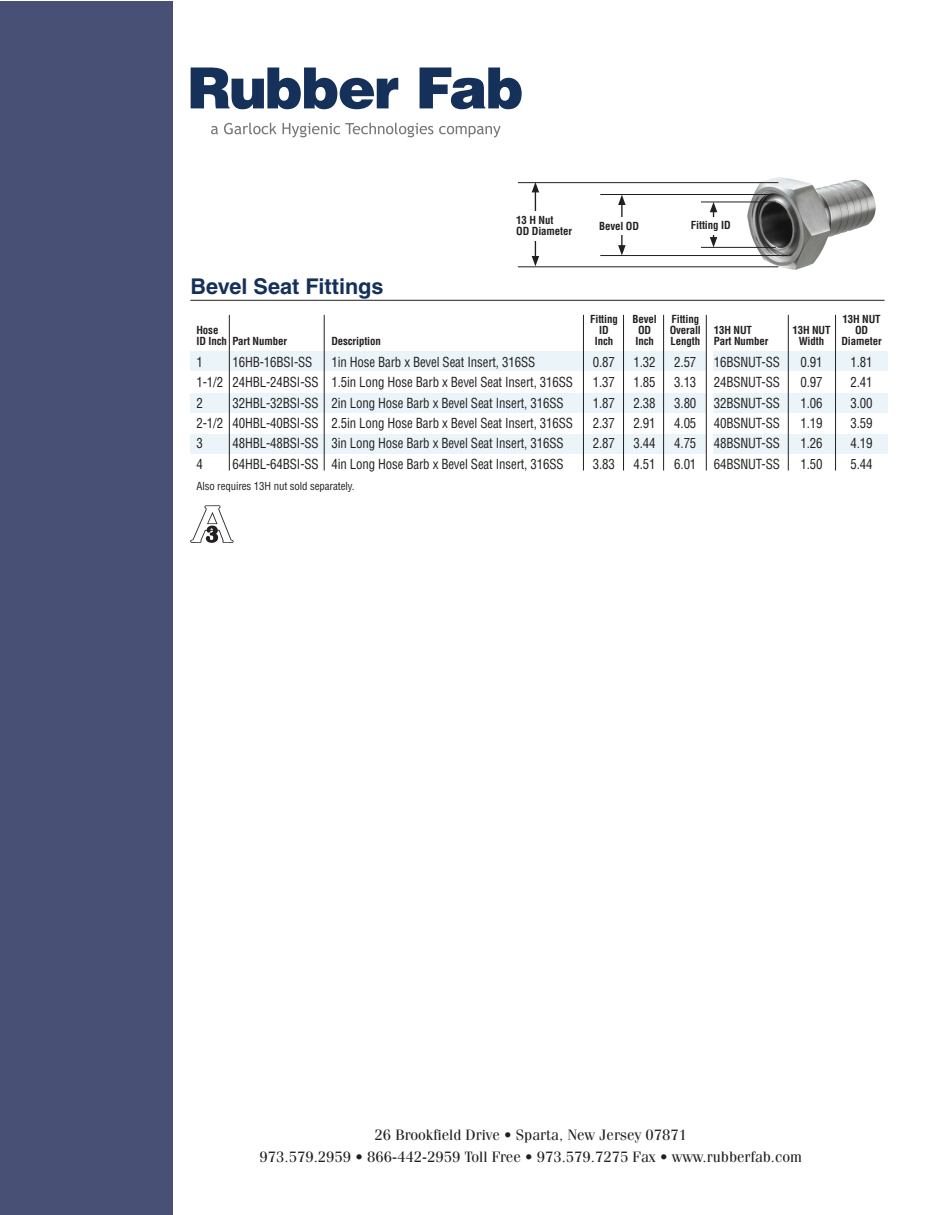
<style>
.page{position:relative;width:945px;height:1215px;background:#fff}
.page>*{position:absolute;margin:0;border:0;box-sizing:border-box;transform-origin:0 0}
._2_hose_name{font:700 21.75px "Helvetica LT Std";letter-spacing:-.005em;color:#153059}
.t1{font:15px "Fenice Std";color:#231f20}
.part_list{font:condensed 13.5px "Helvetica LT Std";letter-spacing:-.01em;color:#231f20;scale:.95 1}
.part_list-2{font:700 condensed 10.8px "Helvetica LT Std";letter-spacing:-.01em;color:#231f20}
.part_list-3{font:condensed 10.8px "Helvetica LT Std";letter-spacing:-.01em;color:#231f20}
</style>
<div class="page">
<div style="left:1px;top:1px;width:172px;height:1214px;background:#485175"></div>
<svg style="left:191px;top:68px;width:207px;height:41px"></svg>
<svg style="left:420px;top:68px;width:102px;height:41px"></svg>
<svg style="left:211px;top:126px;width:7px;height:8px"></svg>
<svg style="left:224px;top:123px;width:53px;height:11px"></svg>
<svg style="left:283px;top:123px;width:150px;height:14px"></svg>
<svg style="left:439px;top:126px;width:62px;height:11px"></svg>
<div style="left:190px;top:351px;width:698px;height:20px;background:#ebf5f9"></div>
<div style="left:190px;top:393px;width:698px;height:20px;background:#ebf5f9"></div>
<div style="left:190px;top:434px;width:698px;height:20px;background:#ebf5f9"></div>
<hr style="left:229px;top:315px;width:1px;height:155px;background:#231f20">
<hr style="left:324px;top:315px;width:1px;height:155px;background:#231f20">
<hr style="left:583px;top:315px;width:1px;height:155px;background:#231f20">
<hr style="left:623px;top:315px;width:1px;height:155px;background:#231f20">
<hr style="left:663px;top:315px;width:1px;height:155px;background:#231f20">
<hr style="left:788px;top:315px;width:1px;height:155px;background:#231f20">
<hr style="left:835px;top:315px;width:1px;height:155px;background:#231f20">
<div style="left:706px;top:311px;width:7px;height:175px;background:#fff"></div>
<hr style="left:706px;top:315px;width:1px;height:155px;background:#231f20">
<img style="left:190px;top:505px;width:44px;height:38px">
<img style="left:717px;top:177px;width:159px;height:93px">
<hr style="left:600px;top:194px;width:174px;height:1px;background:#231f20">
<hr style="left:518px;top:182px;width:260px;height:1px;background:#231f20">
<hr style="left:518px;top:266px;width:260px;height:1px;background:#231f20">
<hr style="left:701px;top:202px;width:75px;height:1px;background:#231f20">
<hr style="left:701px;top:247px;width:75px;height:1px;background:#231f20">
<hr style="left:600px;top:255px;width:188px;height:1px;background:#231f20">
<hr style="left:535px;top:190px;width:1px;height:68px;background:#231f20">
<svg style="left:532px;top:182px;width:7px;height:10px"></svg>
<svg style="left:532px;top:256px;width:7px;height:10px"></svg>
<hr style="left:621px;top:203px;width:2px;height:44px;background:#231f20">
<svg style="left:618px;top:195px;width:8px;height:10px"></svg>
<svg style="left:618px;top:245px;width:8px;height:10px"></svg>
<svg style="left:710px;top:202px;width:7px;height:45px"></svg>
<div style="left:525px;top:211px;width:22px;height:29px;background:#fff"></div>
<div style="left:611px;top:217px;width:22px;height:18px;background:#fff"></div>
<div style="left:703px;top:217px;width:22px;height:18px;background:#fff"></div>
<hr style="left:190px;top:300px;width:695px;height:1px;background:#231f20">
<p class="_2_hose_name" style="left:190px;top:273px;width:195px">Bevel Seat Fittings</p>
<p class="part_list-2" style="left:516px;top:214px;width:39px">13 H Nut</p>
<p class="part_list-2" style="left:516px;top:224px;width:57px">OD Diameter</p>
<p class="part_list-2" style="left:599px;top:219px;width:41px">Bevel OD</p>
<p class="part_list-2" style="left:691px;top:218px;width:41px">Fitting ID</p>
<p class="part_list-2" style="left:590px;top:312px;width:29px">Fitting</p>
<p class="part_list-2" style="left:633px;top:312px;width:26px">Bevel</p>
<p class="part_list-2" style="left:672px;top:312px;width:29px">Fitting</p>
<p class="part_list-2" style="left:842px;top:312px;width:40px">13H NUT</p>
<p class="part_list-2" style="left:196px;top:323px;width:23px">Hose</p>
<p class="part_list-2" style="left:599px;top:323px;width:11px">ID</p>
<p class="part_list-2" style="left:638px;top:323px;width:15px">OD</p>
<p class="part_list-2" style="left:670px;top:323px;width:84px">Overall 13H NUT</p>
<p class="part_list-2" style="left:792px;top:323px;width:40px">13H NUT</p>
<p class="part_list-2" style="left:855px;top:323px;width:15px">OD</p>
<p class="part_list-2" style="left:196px;top:334px;width:92px">ID Inch Part Number</p>
<p class="part_list-2" style="left:331px;top:334px;width:51px">Description</p>
<p class="part_list-2" style="left:595px;top:334px;width:20px">Inch</p>
<p class="part_list-2" style="left:635px;top:334px;width:20px">Inch</p>
<p class="part_list-2" style="left:671px;top:334px;width:31px">Length</p>
<p class="part_list-2" style="left:714px;top:334px;width:56px">Part Number</p>
<p class="part_list-2" style="left:799px;top:334px;width:27px">Width</p>
<p class="part_list-2" style="left:841px;top:334px;width:42px">Diameter</p>
<p class="part_list" style="left:196px;top:354px;width:8px">1</p>
<p class="part_list" style="left:232px;top:354px;width:86px">16HB-16BSI-SS</p>
<p class="part_list" style="left:331px;top:354px;width:216px">1in Hose Barb x Bevel Seat Insert, 316SS</p>
<p class="part_list" style="left:593px;top:354px;width:25px">0.87</p>
<p class="part_list" style="left:634px;top:354px;width:25px">1.32</p>
<p class="part_list" style="left:674px;top:354px;width:25px">2.57</p>
<p class="part_list" style="left:714px;top:354px;width:71px">16BSNUT-SS</p>
<p class="part_list" style="left:800px;top:354px;width:25px">0.91</p>
<p class="part_list" style="left:851px;top:354px;width:25px">1.81</p>
<p class="part_list" style="left:196px;top:374px;width:398px">1-1/2 24HBL-24BSI-SS 1.5in Long Hose Barb x Bevel Seat Insert, 316SS</p>
<p class="part_list" style="left:593px;top:374px;width:25px">1.37</p>
<p class="part_list" style="left:634px;top:374px;width:25px">1.85</p>
<p class="part_list" style="left:674px;top:374px;width:25px">3.13</p>
<p class="part_list" style="left:714px;top:374px;width:71px">24BSNUT-SS</p>
<p class="part_list" style="left:800px;top:374px;width:25px">0.97</p>
<p class="part_list" style="left:851px;top:374px;width:25px">2.41</p>
<p class="part_list" style="left:196px;top:394px;width:8px">2</p>
<p class="part_list" style="left:232px;top:394px;width:350px">32HBL-32BSI-SS 2in Long Hose Barb x Bevel Seat Insert, 316SS</p>
<p class="part_list" style="left:593px;top:394px;width:25px">1.87</p>
<p class="part_list" style="left:634px;top:394px;width:25px">2.38</p>
<p class="part_list" style="left:674px;top:394px;width:25px">3.80</p>
<p class="part_list" style="left:714px;top:394px;width:71px">32BSNUT-SS</p>
<p class="part_list" style="left:800px;top:394px;width:25px">1.06</p>
<p class="part_list" style="left:851px;top:394px;width:25px">3.00</p>
<p class="part_list" style="left:196px;top:415px;width:398px">2-1/2 40HBL-40BSI-SS 2.5in Long Hose Barb x Bevel Seat Insert, 316SS</p>
<p class="part_list" style="left:593px;top:415px;width:25px">2.37</p>
<p class="part_list" style="left:634px;top:415px;width:25px">2.91</p>
<p class="part_list" style="left:674px;top:415px;width:25px">4.05</p>
<p class="part_list" style="left:714px;top:415px;width:71px">40BSNUT-SS</p>
<p class="part_list" style="left:800px;top:415px;width:25px">1.19</p>
<p class="part_list" style="left:851px;top:415px;width:25px">3.59</p>
<p class="part_list" style="left:196px;top:435px;width:8px">3</p>
<p class="part_list" style="left:232px;top:435px;width:350px">48HBL-48BSI-SS 3in Long Hose Barb x Bevel Seat Insert, 316SS</p>
<p class="part_list" style="left:593px;top:435px;width:25px">2.87</p>
<p class="part_list" style="left:634px;top:435px;width:25px">3.44</p>
<p class="part_list" style="left:674px;top:435px;width:25px">4.75</p>
<p class="part_list" style="left:714px;top:435px;width:71px">48BSNUT-SS</p>
<p class="part_list" style="left:800px;top:435px;width:25px">1.26</p>
<p class="part_list" style="left:851px;top:435px;width:25px">4.19</p>
<p class="part_list" style="left:196px;top:455px;width:8px">4</p>
<p class="part_list" style="left:232px;top:455px;width:350px">64HBL-64BSI-SS 4in Long Hose Barb x Bevel Seat Insert, 316SS</p>
<p class="part_list" style="left:593px;top:455px;width:25px">3.83</p>
<p class="part_list" style="left:634px;top:455px;width:25px">4.51</p>
<p class="part_list" style="left:674px;top:455px;width:25px">6.01</p>
<p class="part_list" style="left:714px;top:455px;width:71px">64BSNUT-SS</p>
<p class="part_list" style="left:800px;top:455px;width:25px">1.50</p>
<p class="part_list" style="left:851px;top:455px;width:25px">5.44</p>
<p class="part_list-3" style="left:196px;top:479px;width:160px">Also requires 13H nut sold separately.</p>
<p class="t1" style="left:375px;top:1126px;width:314px">26 Brookfield Drive • Sparta, New Jersey 07871</p>
<p class="t1" style="left:260px;top:1148px;width:544px">973.579.2959 • 866-442-2959 Toll Free • 973.579.7275 Fax • www.rubberfab.com</p>
</div>
